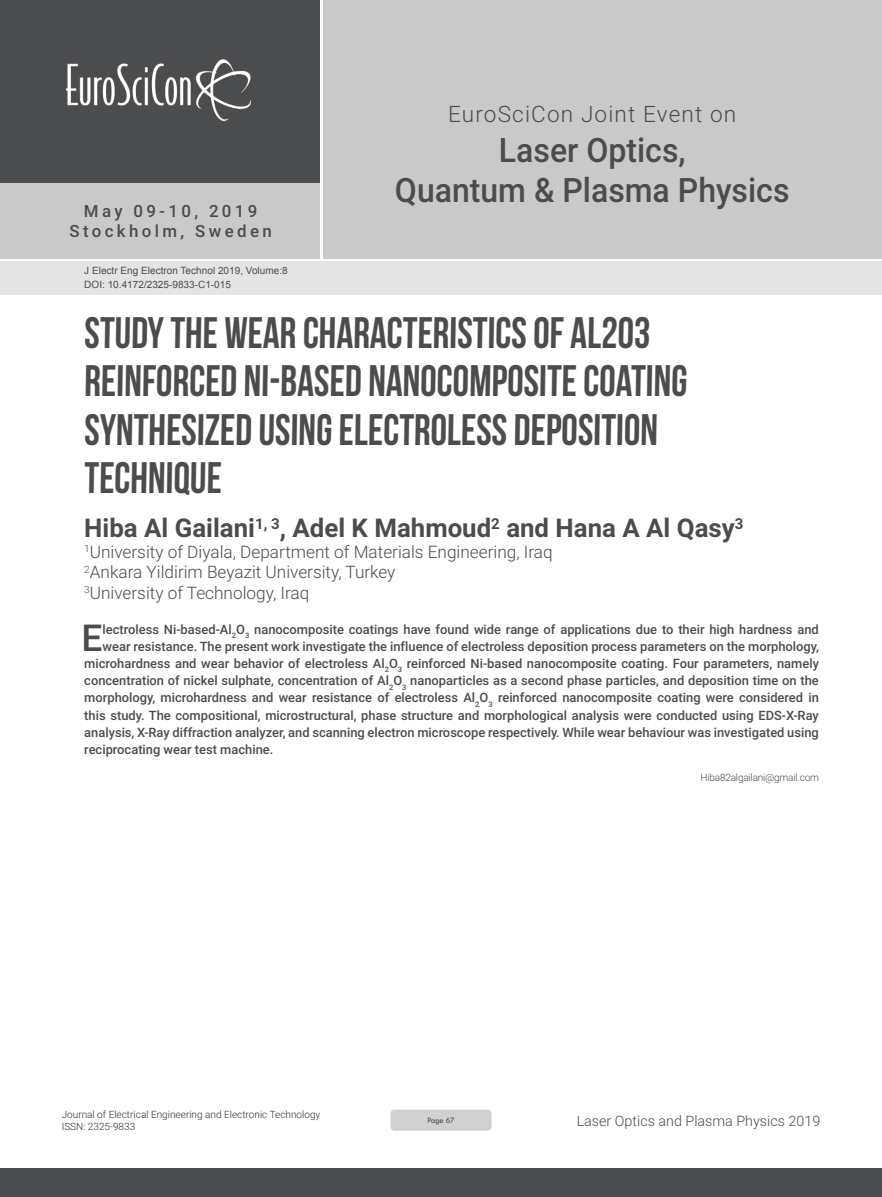
<style>
.page{position:relative;width:882px;height:1197px;background:#fff}
.page>*{position:absolute;margin:0;border:0;box-sizing:border-box;transform-origin:0 0}
.t1{font:44.1px/48.5px "Bebas Neue";color:#4b4c4d;scale:.94 1}
.Abstract{font:500 37.1px "Roboto";color:#4b4c4d}
.t2{font:500 33.6px/40.4px "Roboto";color:#4b4c4d;text-align:center;scale:.95 1}
.t3{font:700 25.9px "Roboto";color:#4b4c4d}
.t4{font:300 22.57px "Roboto";letter-spacing:.05em;color:#4b4c4d}
.t5{font:300 17.15px "Roboto";color:#4b4c4d}
.t6{font:500 16.8px/20.3px "Roboto";letter-spacing:.2em;color:#4b4c4d;text-align:center}
.t7{font:300 14.35px "Roboto";color:#4b4c4d}
.Abstract-2{font:500 12.95px "Roboto";color:#4b4c4d}
.t8{font:300 9.97px/12.1px "Roboto";color:#312f30}
.t9{font:9.97px "Arial";color:#4b4c4d}
.Biography{font:300 9.97px "Roboto";letter-spacing:-.02em;color:#4b4c4d}
.t10{font:8.58px "Tw Cen";letter-spacing:-.02em;color:#4b4c4d;scale:.95 1}
</style>
<div class="page">
<div style="left:0;top:0;width:319px;height:183px;background:#4b4c4d"></div>
<div style="left:1px;top:183px;width:319px;height:76px;background:#c9c9c9"></div>
<div style="left:323px;top:0;width:559px;height:259px;background:#c9c9c9"></div>
<img style="left:66px;top:59px;width:185px;height:62px">
<div style="left:0;top:1168px;width:882px;height:29px;background:#4b4c4d"></div>
<div style="left:1px;top:261px;width:881px;height:33px;background:#e4e4e4"></div>
<div style="left:390px;top:1110px;width:102px;height:21px;background:#cfd0d2;border-radius:4px"></div>
<p class="t6" style="left:70px;top:200px;width:204px">May 09-10, 2019<br>Stockholm, Sweden</p>
<p class="t9" style="left:84px;top:264px;width:205px">J Electr Eng Electron Technol 2019, Volume:8</p>
<p class="t9" style="left:84px;top:278px;width:148px">DOI: 10.4172/2325-9833-C1-015</p>
<h3 class="t4" style="left:448px;top:98px;width:290px">EuroSciCon Joint Event on</h3>
<h3 class="t2" style="left:395px;top:128px;width:417px">Laser Optics,<br>Quantum &amp; Plasma Physics</h3>
<p class="t1" style="left:84px;top:308px;width:644px">STUDY THE WEAR CHARACTERISTICS OF AL2O3<br>REINFORCED NI-BASED NANOCOMPOSITE COATING SYNTHESIZED USING ELECTROLESS DEPOSITION TECHNIQUE</p>
<p class="t3" style="left:84px;top:510px;width:661px">Hiba Al Gailani<sup>1,</sup> <sup>3</sup>, Adel K Mahmoud<sup>2</sup> and Hana A Al Qasy<sup>3</sup></p>
<p class="t5" style="left:84px;top:540px;width:470px"><sup>1</sup>University of Diyala, Department of Materials Engineering, Iraq</p>
<p class="t5" style="left:84px;top:560px;width:313px"><sup>2</sup>Ankara Yildirim Beyazit University, Turkey</p>
<p class="t5" style="left:84px;top:581px;width:227px"><sup>3</sup>University of Technology, Iraq</p>
<p class="Abstract" style="left:82px;top:612px;width:22px">E</p>
<p class="Abstract-2" style="left:103px;top:620px;width:718px">lectroless Ni-based-Al<sub>2</sub>O<sub>3</sub> nanocomposite coatings have found wide range of applications due to their high hardness and</p>
<p class="Abstract-2" style="left:103px;top:637px;width:718px">wear resistance. The present work investigate the influence of electroless deposition process parameters on the morphology,</p>
<p class="Abstract-2" style="left:84px;top:654px;width:736px">microhardness and wear behavior of electroless Al<sub>2</sub>O<sub>3</sub> reinforced Ni-based nanocomposite coating. Four parameters, namely</p>
<p class="Abstract-2" style="left:84px;top:672px;width:736px">concentration of nickel sulphate, concentration of Al<sub>2</sub>O<sub>3</sub> nanoparticles as a second phase particles, and deposition time on the</p>
<p class="Abstract-2" style="left:84px;top:689px;width:736px">morphology, microhardness and wear resistance of electroless Al<sub>2</sub>O<sub>3</sub> reinforced nanocomposite coating were considered in</p>
<p class="Abstract-2" style="left:84px;top:706px;width:736px">this study. The compositional, microstructural, phase structure and morphological analysis were conducted using EDS-X-Ray</p>
<p class="Abstract-2" style="left:84px;top:723px;width:736px">analysis, X-Ray diffraction analyzer, and scanning electron microscope respectively. While wear behaviour was investigated using</p>
<p class="Abstract-2" style="left:84px;top:740px;width:191px">reciprocating wear test machine.</p>
<p class="Biography" style="left:701px;top:771px;width:120px">Hiba82algailani@gmail.com</p>
<p class="t8" style="left:62px;top:1108px;width:260px">Journal of Electrical Engineering and Electronic Technology<br>ISSN: 2325-9833</p>
<p class="t7" style="left:577px;top:1110px;width:245px">Laser Optics and Plasma Physics 2019</p>
<p class="t10" style="left:427px;top:1115px;width:30px">Page 67</p>
</div>
